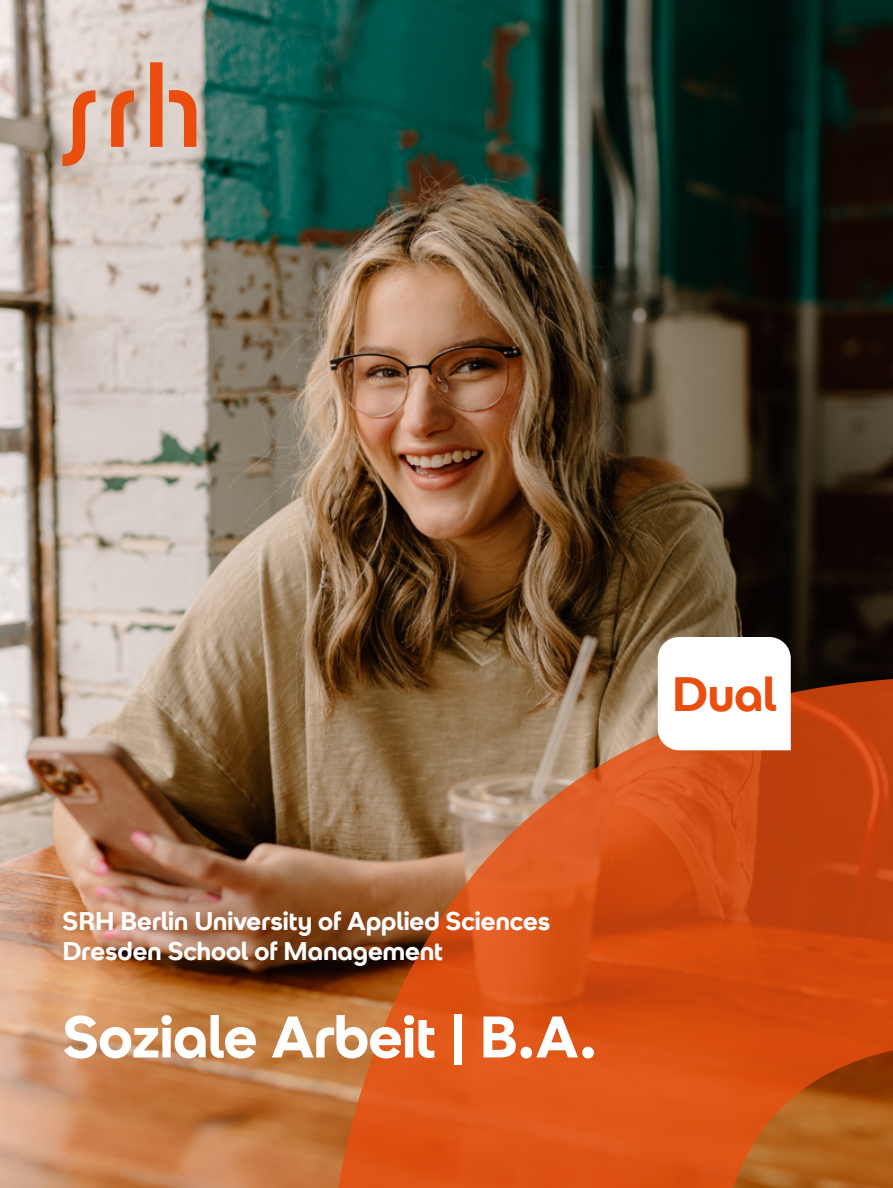
<style>
.page{position:relative;width:893px;height:1188px;background:#fff}
.page>*{position:absolute;margin:0;border:0;box-sizing:border-box;transform-origin:0 0}
.t1{font:700 58.5px "SRH Headline";letter-spacing:-.005em;color:#fff}
.t2{font:700 48px "SRH Headline";color:#e94e0f}
.t3{font:700 25.5px/30.3px "SRH Headline";color:#fff}
</style>
<div class="page">
<img style="left:0;top:0;width:893px;height:749px">
<svg style="left:1px;top:675px;width:892px;height:74px;background:#9e7757"></svg>
<svg style="left:0;top:749px;width:893px;height:439px;background:#be6230"></svg>
<svg style="left:63px;top:62px;width:133px;height:104px;background:#dbaa94"></svg>
<svg style="left:658px;top:637px;width:133px;height:113px"></svg>
<p class="t3" style="left:63px;top:906px;width:489px">SRH Berlin University of Applied Sciences<br>Dresden School of Management</p>
<h1 class="t1" style="left:63px;top:1003px;width:536px">Soziale Arbeit | B.A.</h1>
<h2 class="t2" style="left:672px;top:667px;width:106px">Dual</h2>
</div>
